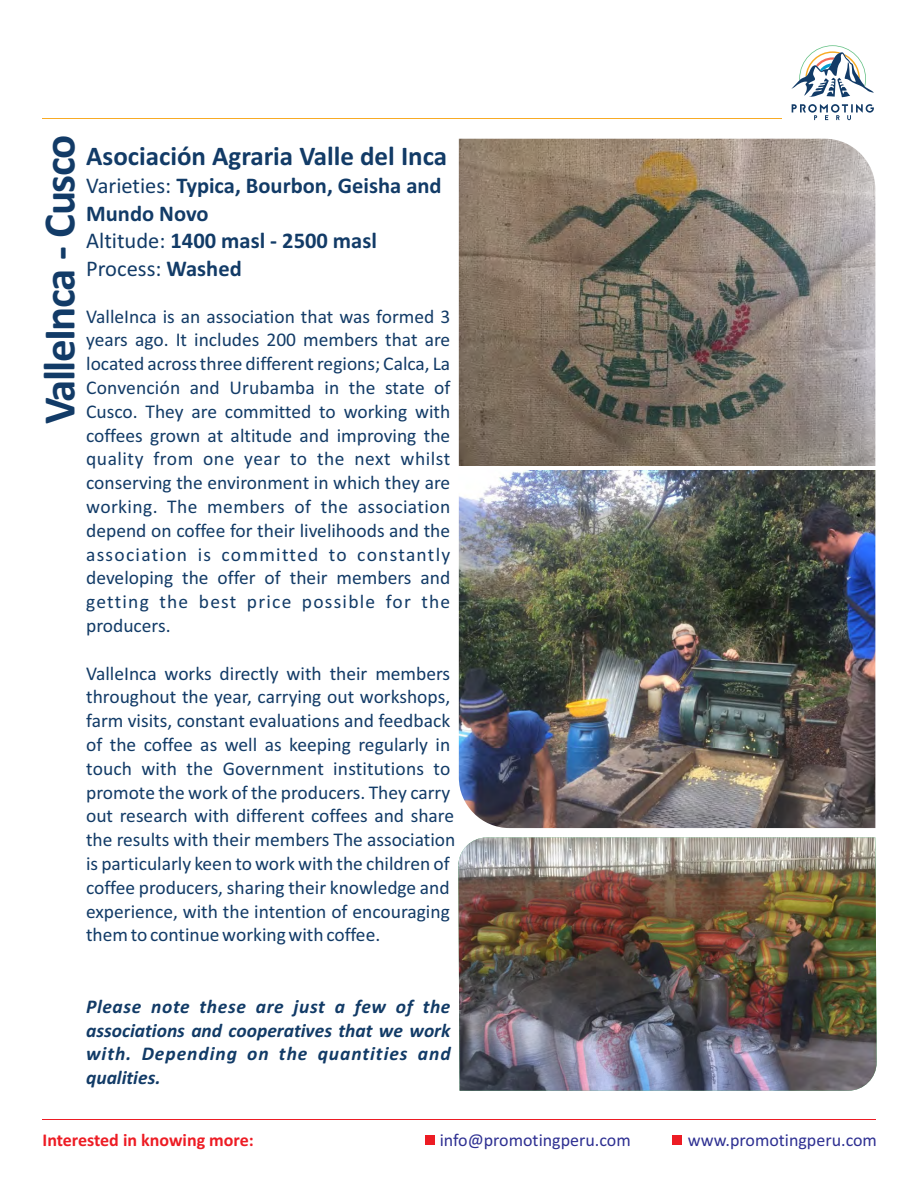
<style>
.page{position:relative;width:918px;height:1188px;background:#fff}
.page>*{position:absolute;margin:0;border:0;box-sizing:border-box;transform-origin:0 0}
.t1{font:700 45px "Calibri";letter-spacing:-.035em;color:#123b67}
.t2{font:700 27px "Calibri";color:#123b67}
.t3{font:700 22.5px/27.5px "Calibri";color:#123b67}
.t4{font:19.5px/23.9px "Calibri";color:#123b67;text-align:justify}
.t5{font:italic 700 19.5px/23.9px "Calibri";letter-spacing:.05em;color:#123b67;text-align:justify}
.t6{font:18px "Calibri";color:#2e3092}
.t7{font:700 18px "Calibri";color:#ed1c24}
.s1{font-weight:400}
</style>
<div class="page">
<div style="left:672px;top:1135px;width:10px;height:9px;background:#ed1c24"></div>
<div style="left:425px;top:1135px;width:10px;height:9px;background:#ed1c24"></div>
<hr style="left:42px;top:1119px;width:833px;height:1px;background:#ed1c24">
<img style="left:459px;top:139px;width:416px;height:327px">
<img style="left:459px;top:471px;width:416px;height:357px">
<img style="left:458px;top:837px;width:419px;height:254px">
<svg style="left:791px;top:45px;width:83px;height:52px"></svg>
<svg style="left:792px;top:104px;width:82px;height:16px"></svg>
<hr style="left:42px;top:118px;width:740px;height:1px;background:#f8ab25">
<h1 class="t1" style="left:41px;top:424px;width:291px;rotate:-90deg">ValleInca ‐ Cusco</h1>
<h2 class="t2" style="left:86px;top:144px;width:362px">Asociación Agraria Valle del Inca</h2>
<p class="t3" style="left:86px;top:174px;width:357px"><span class="s1">Varieties:</span> Typica, Bourbon, Geisha and<br>Mundo Novo<br><span class="s1">Altitude:</span> 1400 masl ‐ 2500 masl<br><span class="s1">Process:</span> Washed</p>
<p class="t4" style="left:86px;top:306px;width:366px">ValleInca is an association that was formed 3 years ago. It includes 200 members that are located across three different regions; Calca, La Convención and Urubamba in the state of Cusco. They are committed to working with coffees grown at altitude and improving the quality from one year to the next whilst conserving the environment in which they are working. The members of the association depend on coffee for their livelihoods and the association is committed to constantly developing the offer of their members and getting the best price possible for the producers.</p>
<p class="t4" style="left:86px;top:663px;width:371px;text-align:left">ValleInca works directly with their members throughout the year, carrying out workshops, farm visits, constant evaluations and feedback of the coffee as well as keeping regularly in touch with the Government institutions to promote the work of the producers. They carry out research with different coffees and share the results with their members The association is particularly keen to work with the children of coffee producers, sharing their knowledge and experience, with the intention of encouraging them to continue working with coffee.</p>
<p class="t5" style="left:86px;top:996px;width:366px">Please note these are just a few of the associations and cooperatives that we work with. Depending on the quantities and qualities.</p>
<p class="t7" style="left:43px;top:1132px;width:213px">Interested in knowing more:</p>
<p class="t6" style="left:440px;top:1132px;width:193px">info@promotingperu.com</p>
<p class="t6" style="left:688px;top:1132px;width:191px">www.promotingperu.com</p>
</div>
